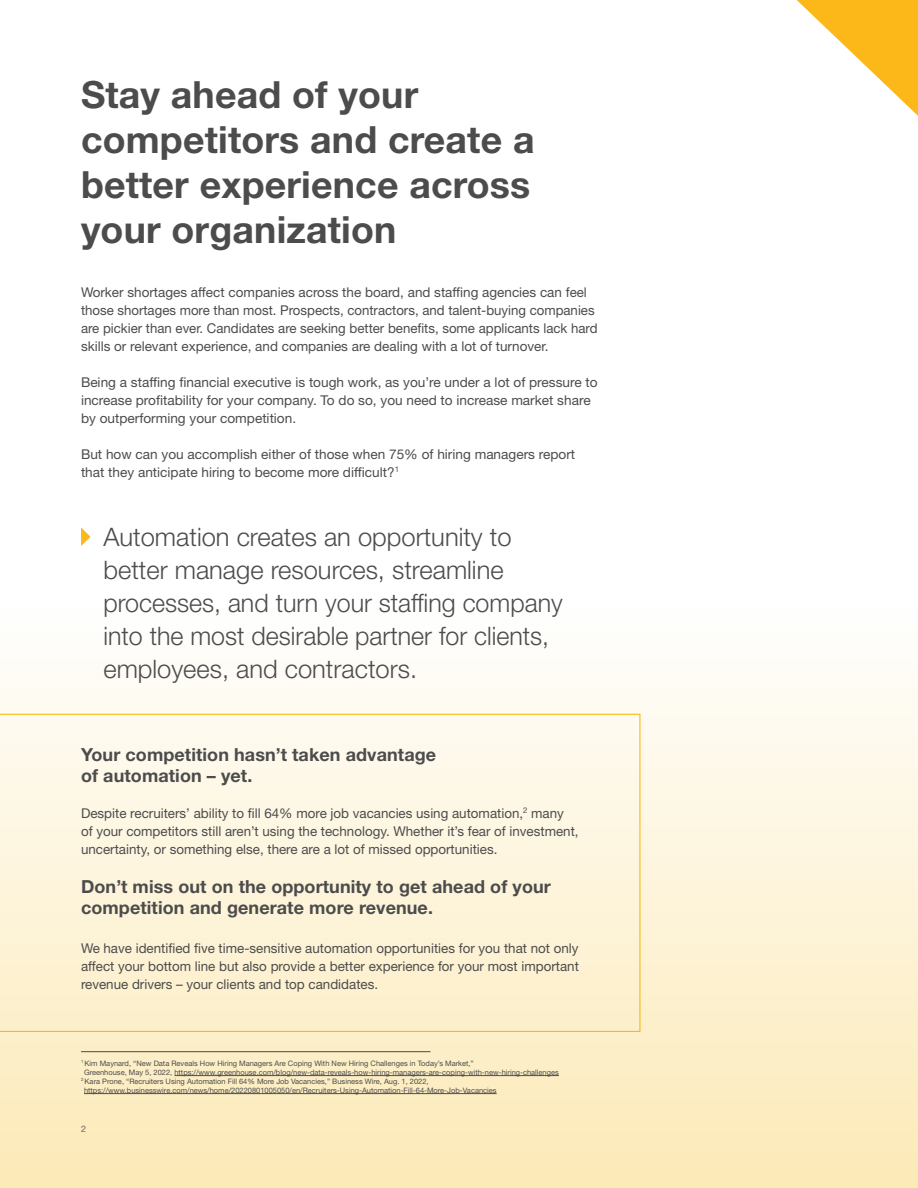
<style>
.page{position:relative;width:918px;height:1188px;background:#fff}
.page>*{position:absolute;margin:0;border:0;box-sizing:border-box;transform-origin:0 0}
.H1_heading{font:700 37.5px/45px "Helvetica Neue LT Std";letter-spacing:.005em;color:#4c4c4c}
.t1{font:300 25.5px/33px "Helvetica Neue LT Std";color:#4c4c4c}
.H1_heading-2{font:700 18px/21px "Helvetica Neue LT Std";letter-spacing:.005em;color:#4c4c4c}
.t2{font:13.5px/18px "Helvetica Neue LT Std";color:#4c4c4c}
.t3{font:9px "Helvetica Neue LT Std";color:#666}
.t4{font:7.5px "Helvetica Neue LT Std";color:#4c4c4c}
</style>
<div class="page">
<div style="left:0;top:608px;width:918px;height:580px;background:linear-gradient(to bottom,#fefefd,#fbe9b6)"></div>
<hr style="left:174px;top:1075px;width:385px;height:1px;background:#4c4c4c">
<hr style="left:84px;top:1093px;width:413px;height:1px;background:#4c4c4c">
<svg style="left:81px;top:527px;width:10px;height:19px"></svg>
<svg style="left:0;top:714px;width:640px;height:318px;background:#fdf4dc"></svg>
<svg style="left:797px;top:0;width:121px;height:116px"></svg>
<hr style="left:81px;top:1051px;width:349px;height:1px;background:#4c4c4c">
<p class="H1_heading" style="left:81px;top:71px;width:455px">Stay ahead of your competitors and create a better experience across your organization</p>
<p class="t2" style="left:81px;top:283px;width:518px">Worker shortages affect companies across the board, and staffing agencies can feel those shortages more than most. Prospects, contractors, and talent-buying companies are pickier than ever. Candidates are seeking better benefits, some applicants lack hard skills or relevant experience, and companies are dealing with a lot of turnover.</p>
<p class="t2" style="left:81px;top:373px;width:518px">Being a staffing financial executive is tough work, as you’re under a lot of pressure to increase profitability for your company. To do so, you need to increase market share by outperforming your competition.</p>
<p class="t2" style="left:81px;top:445px;width:496px">But how can you accomplish either of those when 75% of hiring managers report that they anticipate hiring to become more difficult?<sup>1</sup></p>
<p class="t1" style="left:104px;top:520px;width:461px">Automation creates an opportunity to better manage resources, streamline processes, and turn your staffing company into the most desirable partner for clients, employees, and contractors.</p>
<p class="H1_heading-2" style="left:81px;top:743px;width:357px">Your competition hasn’t taken advantage of automation – yet.</p>
<p class="t2" style="left:81px;top:804px;width:499px">Despite recruiters’ ability to fill 64% more job vacancies using automation,<sup>2</sup> many of your competitors still aren’t using the technology. Whether it’s fear of investment, uncertainty, or something else, there are a lot of missed opportunities.</p>
<p class="H1_heading-2" style="left:81px;top:875px;width:471px">Don’t miss out on the opportunity to get ahead of your competition and generate more revenue.</p>
<p class="t2" style="left:81px;top:939px;width:499px;text-align:justify">We have identified five time-sensitive automation opportunities for you that not only affect your bottom line but also provide a better experience for your most important revenue drivers – your clients and top candidates.</p>
<p class="t4" style="left:81px;top:1059px;width:394px"><sup>1</sup> Kim Maynard, “New Data Reveals How Hiring Managers Are Coping With New Hiring Challenges in Today’s Market,”</p>
<p class="t4" style="left:84px;top:1068px;width:476px">Greenhouse, May 5, 2022, https://www.greenhouse.com/blog/new-data-reveals-how-hiring-managers-are-coping-with-new-hiring-challenges</p>
<p class="t4" style="left:81px;top:1077px;width:349px"><sup>2</sup> Kara Prone, “Recruiters Using Automation Fill 64% More Job Vacancies,” Business Wire, Aug. 1, 2022,</p>
<p class="t4" style="left:84px;top:1086px;width:414px">https://www.businesswire.com/news/home/20220801005050/en/Recruiters-Using-Automation-Fill-64-More-Job-Vacancies</p>
<p class="t3" style="left:81px;top:1123px;width:7px">2</p>
</div>
